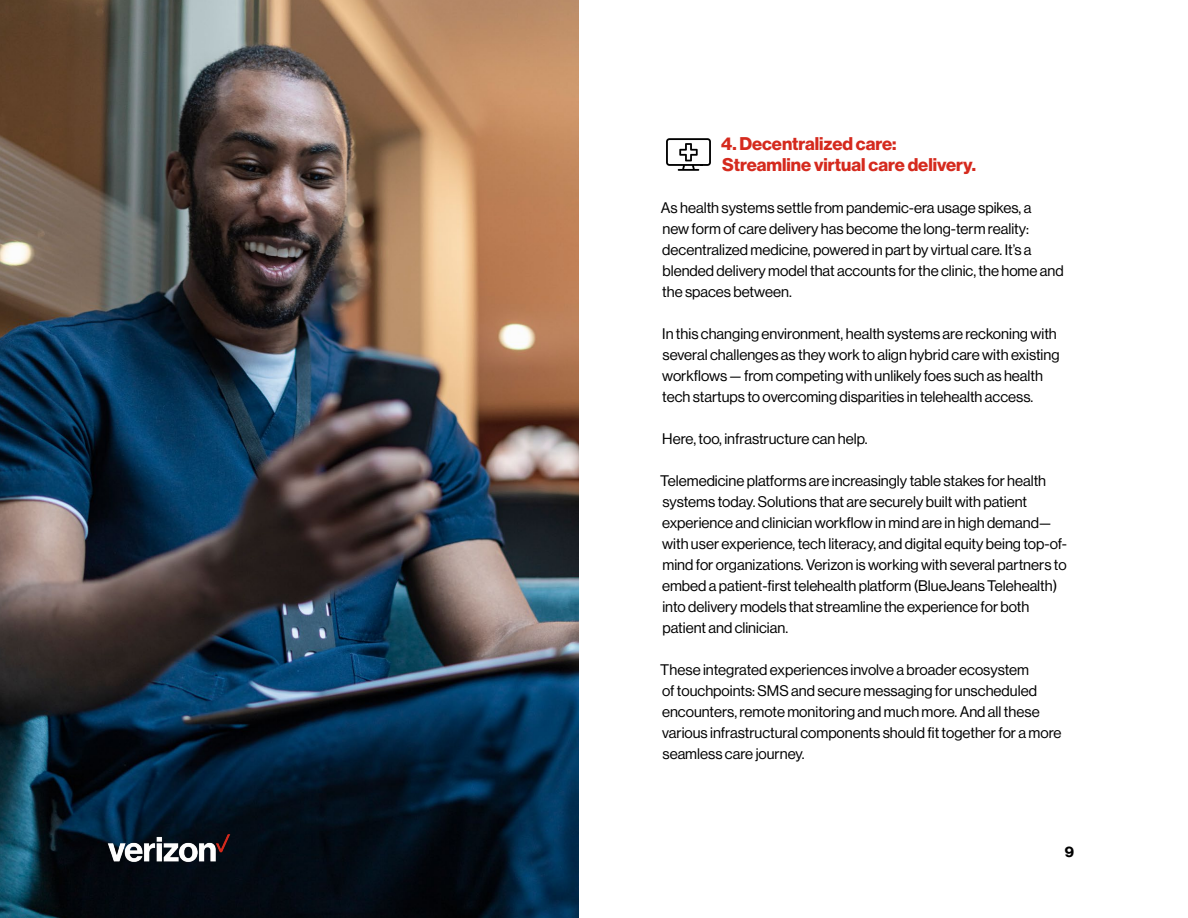
<style>
.page{position:relative;width:1188px;height:918px;background:#fff}
.page>*{position:absolute;margin:0;border:0;box-sizing:border-box;transform-origin:0 0}
.t1{font:700 18px/21px "Neue Haas Display";color:#d52a1e}
.t2{font:15px/21px "Neue Haas Display";color:#000}
.t3{font:700 15px "Neue Haas Display";color:#000}
</style>
<div class="page">
<svg style="left:666px;top:138px;width:45px;height:33px"></svg>
<img style="left:0;top:0;width:579px;height:918px">
<img style="left:93px;top:820px;width:152px;height:56px">
<p class="t1" style="left:721px;top:133px;width:256px">4. Decentralized care:<br>Streamline virtual care delivery.</p>
<p class="t2" style="left:661px;top:197px;width:404px">As health systems settle from pandemic-era usage spikes, a<br>new form of care delivery has become the long-term reality: decentralized medicine, powered in part by virtual care. It’s a blended delivery model that accounts for the clinic, the home and the spaces between.</p>
<p class="t2" style="left:662px;top:323px;width:399px">In this changing environment, health systems are reckoning with several challenges as they work to align hybrid care with existing workflows — from competing with unlikely foes such as health tech startups to overcoming disparities in telehealth access.</p>
<p class="t2" style="left:662px;top:428px;width:207px">Here, too, infrastructure can help.</p>
<p class="t2" style="left:660px;top:470px;width:408px">Telemedicine platforms are increasingly table stakes for health systems today. Solutions that are securely built with patient experience and clinician workflow in mind are in high demand— with user experience, tech literacy, and digital equity being top-of&shy;mind for organizations. Verizon is working with several partners to embed a patient-first telehealth platform (BlueJeans Telehealth) into delivery models that streamline the experience for both patient and clinician.</p>
<p class="t2" style="left:660px;top:659px;width:403px">These integrated experiences involve a broader ecosystem<br>of touchpoints: SMS and secure messaging for unscheduled encounters, remote monitoring and much more. And all these various infrastructural components should fit together for a more seamless care journey.</p>
<p class="t3" style="left:1065px;top:843px;width:11px">9</p>
</div>
